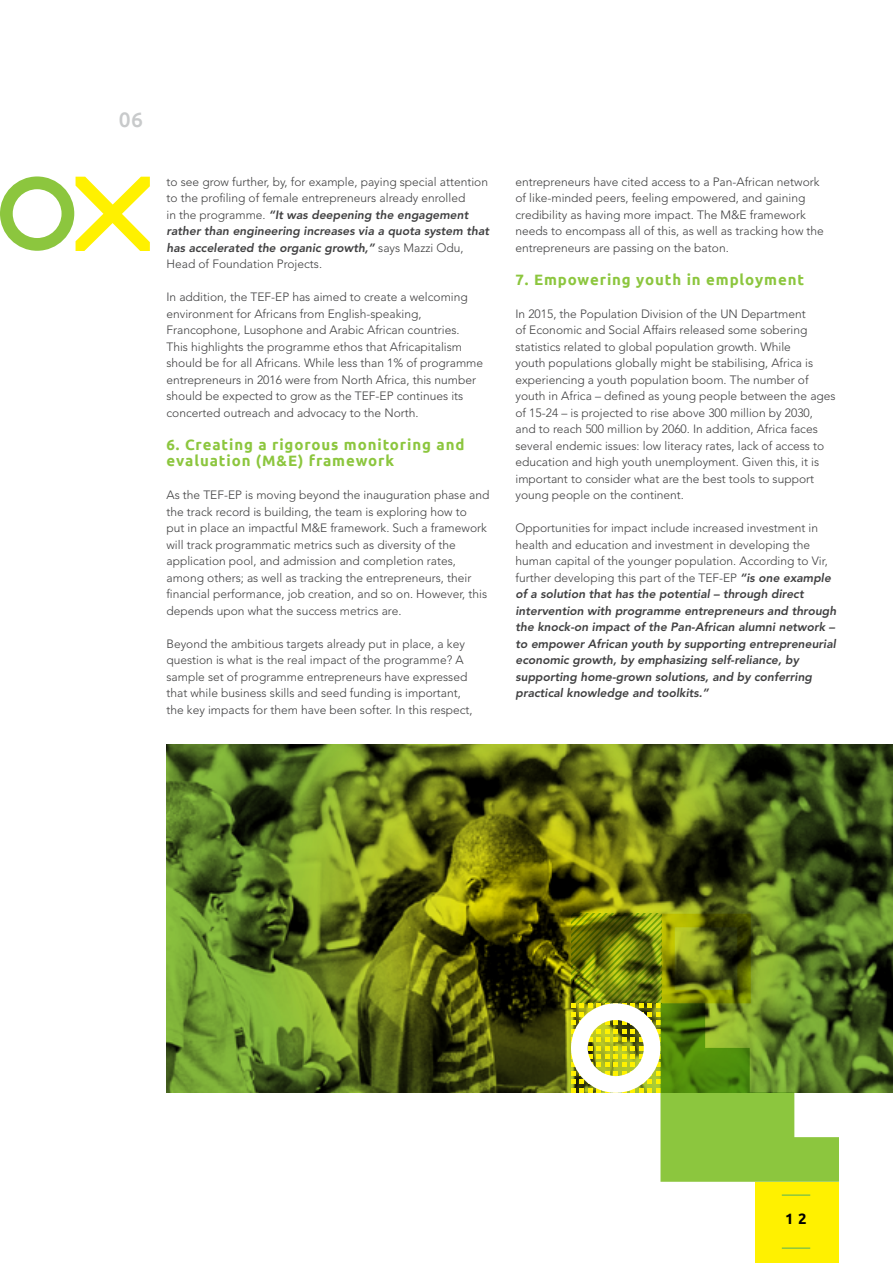
<style>
.page{position:relative;width:893px;height:1263px;background:#fff}
.page>*{position:absolute;margin:0;border:0;box-sizing:border-box;transform-origin:0 0}
.t1{font:500 21px "Ubuntu";color:#c8cacb}
.t2{font:700 15px/16.5px "Ubuntu";letter-spacing:.06em;color:#8cc63e}
.t3{font:700 15px "Ubuntu";color:#000}
.t4{font:300 12px/16.5px "Avenir LT Std";color:#404041}
.t5{font:italic 800 12px/16.5px "Avenir LT Std";color:#404041}
.s1{font-weight:800;font-style:italic}
.s2{font-weight:300;font-style:normal}
</style>
<div class="page">
<div style="left:756px;top:1182px;width:83px;height:81px;background:#fff100"></div>
<hr style="left:782px;top:1194px;width:28px;height:2px;background:#8cc63e">
<hr style="left:782px;top:1247px;width:28px;height:2px;background:#8cc63e">
<svg style="left:0;top:176px;width:150px;height:75px"></svg>
<img style="left:166px;top:744px;width:727px;height:348px">
<svg style="left:571px;top:914px;width:268px;height:268px"></svg>
<h1 class="t1" style="left:119px;top:106px;width:26px">06</h1>
<p class="t4" style="left:166px;top:173px;width:324px">to see grow further, by, for example, paying special attention to the profiling of female entrepreneurs already enrolled<br>in the programme. <span class="s1">“It was deepening the engagement rather than engineering increases via a quota system that has accelerated the organic growth,”</span> says Mazzi Odu, Head of Foundation Projects.</p>
<p class="t4" style="left:166px;top:289px;width:318px">In addition, the TEF-EP has aimed to create a welcoming environment for Africans from English-speaking, Francophone, Lusophone and Arabic African countries.<br>This highlights the programme ethos that Africapitalism should be for all Africans. While less than 1% of programme entrepreneurs in 2016 were from North Africa, this number should be expected to grow as the TEF-EP continues its concerted outreach and advocacy to the North.</p>
<p class="t2" style="left:166px;top:436px;width:299px">6. Creating a rigorous monitoring and evaluation (M&amp;E) framework</p>
<p class="t4" style="left:166px;top:487px;width:324px">As the TEF-EP is moving beyond the inauguration phase and the track record is building, the team is exploring how to<br>put in place an impactful M&amp;E framework. Such a framework will track programmatic metrics such as diversity of the application pool, and admission and completion rates, among others; as well as tracking the entrepreneurs, their financial performance, job creation, and so on. However, this depends upon what the success metrics are.</p>
<p class="t4" style="left:166px;top:635px;width:308px">Beyond the ambitious targets already put in place, a key question is what is the real impact of the programme? A sample set of programme entrepreneurs have expressed that while business skills and seed funding is important, the key impacts for them have been softer. In this respect,</p>
<p class="t4" style="left:515px;top:173px;width:310px">entrepreneurs have cited access to a Pan-African network of like-minded peers, feeling empowered, and gaining credibility as having more impact. The M&amp;E framework needs to encompass all of this, as well as tracking how the entrepreneurs are passing on the baton.</p>
<p class="t2" style="left:515px;top:271px;width:290px">7. Empowering youth in employment</p>
<p class="t4" style="left:515px;top:305px;width:322px">In 2015, the Population Division of the UN Department<br>of Economic and Social Affairs released some sobering statistics related to global population growth. While<br>youth populations globally might be stabilising, Africa is experiencing a youth population boom. The number of youth in Africa – defined as young people between the ages of 15-24 – is projected to rise above 300 million by 2030, and to reach 500 million by 2060. In addition, Africa faces several endemic issues: low literacy rates, lack of access to education and high youth unemployment. Given this, it is important to consider what are the best tools to support young people on the continent.</p>
<p class="t5" style="left:515px;top:520px;width:322px"><span class="s2">Opportunities for impact include increased investment in health and education and investment in developing the human capital of the younger population. According to Vir, further developing this part of the TEF-EP</span> “is one example of a solution that has the potential – through direct intervention with programme entrepreneurs and through the knock-on impact of the Pan-African alumni network – to empower African youth by supporting entrepreneurial economic growth, by emphasizing self-reliance, by supporting home-grown solutions, and by conferring practical knowledge and toolkits.”</p>
<p class="t3" style="left:785px;top:1210px;width:23px">1 2</p>
</div>
